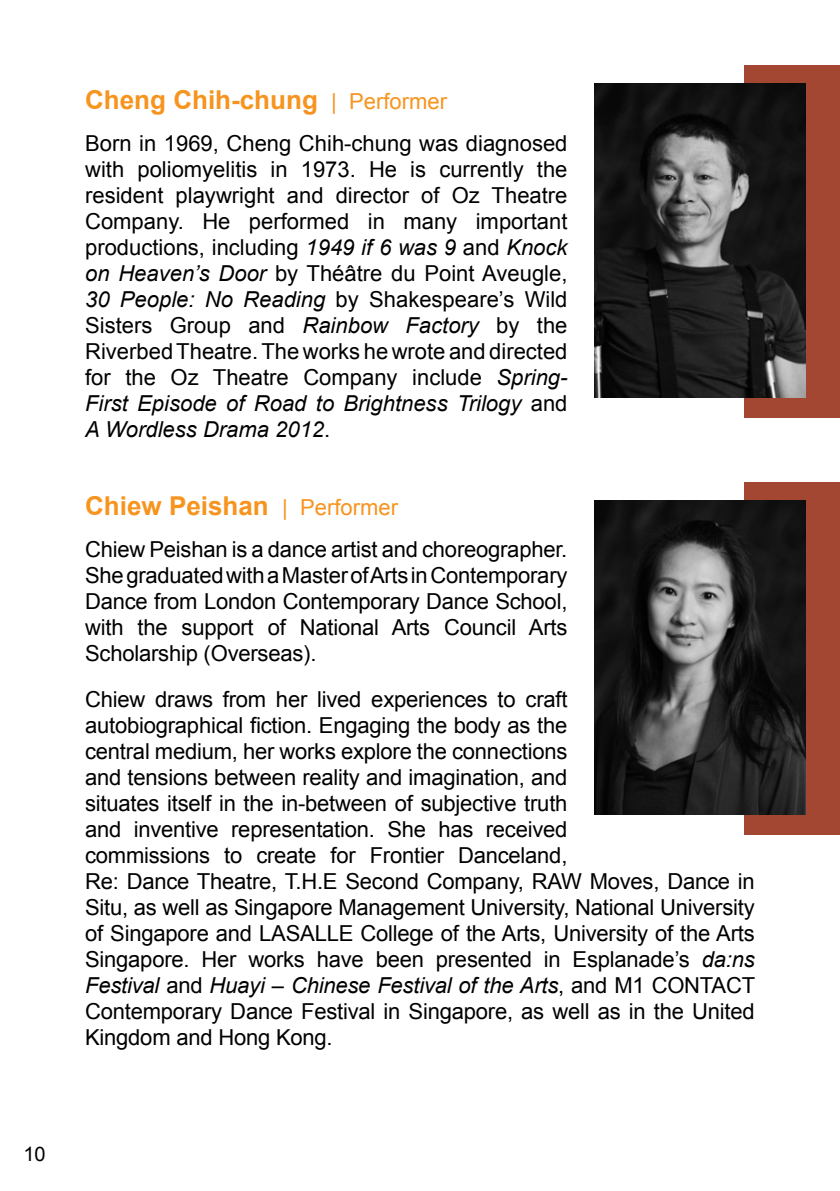
<style>
.page{position:relative;width:840px;height:1191px;background:#fff}
.page>*{position:absolute;margin:0;border:0;box-sizing:border-box;transform-origin:0 0}
.t1{font:700 26px "Arial";color:#f7941e}
.t2{font:22px/26px "Arial";letter-spacing:-.01em;color:#000;text-align:justify}
.t3{font:20px "Arial";color:#000}
.s1{font-weight:400;font-size:22px}
.s2{font-style:italic}
</style>
<div class="page">
<div style="left:743px;top:65px;width:96px;height:353px;background:#a34732"></div>
<img style="left:594px;top:84px;width:210px;height:313px">
<div style="left:743px;top:482px;width:96px;height:353px;background:#a34732"></div>
<img style="left:594px;top:501px;width:210px;height:313px">
<p class="t3" style="left:23px;top:1141px;width:24px">10</p>
<p class="t1" style="left:85px;top:82px;width:363px">Cheng Chih-chung <span class="s1">| Performer</span></p>
<p class="t2" style="left:85px;top:130px;width:483px">Born in 1969, Cheng Chih-chung was diagnosed with poliomyelitis in 1973. He is currently the resident playwright and director of Oz Theatre Company. He performed in many important productions, including <span class="s2">1949 if 6 was 9</span> and <span class="s2">Knock on Heaven’s Door</span> by Théâtre du Point Aveugle, <span class="s2">30 People: No Reading</span> by Shakespeare’s Wild Sisters Group and <span class="s2">Rainbow Factory</span> by the Riverbed Theatre. The works he wrote and directed for the Oz Theatre Company include <span class="s2">Spring-First Episode of Road to Brightness Trilogy</span> and <span class="s2">A Wordless Drama 2012</span>.</p>
<p class="t1" style="left:85px;top:488px;width:314px">Chiew Peishan <span class="s1">| Performer</span></p>
<p class="t2" style="left:85px;top:536px;width:483px">Chiew Peishan is a dance artist and choreographer.<br>She graduated with a Master of Arts in Contemporary Dance from London Contemporary Dance School, with the support of National Arts Council Arts Scholarship (Overseas).</p>
<p class="t2" style="left:85px;top:686px;width:671px;text-align:left">Chiew draws from her lived experiences to craft<br>autobiographical fiction. Engaging the body as the<br>central medium, her works explore the connections<br>and tensions between reality and imagination, and<br>situates itself in the in-between of subjective truth<br>and inventive representation. She has received<br>commissions to create for Frontier Danceland,<br>Re: Dance Theatre, T.H.E Second Company, RAW Moves, Dance in Situ, as well as Singapore Management University, National University of Singapore and LASALLE College of the Arts, University of the Arts Singapore. Her works have been presented in Esplanade’s <span class="s2">da:ns Festival</span> and <span class="s2">Huayi – Chinese Festival of the Arts</span>, and M1 CONTACT Contemporary Dance Festival in Singapore, as well as in the United Kingdom and Hong Kong.</p>
</div>
